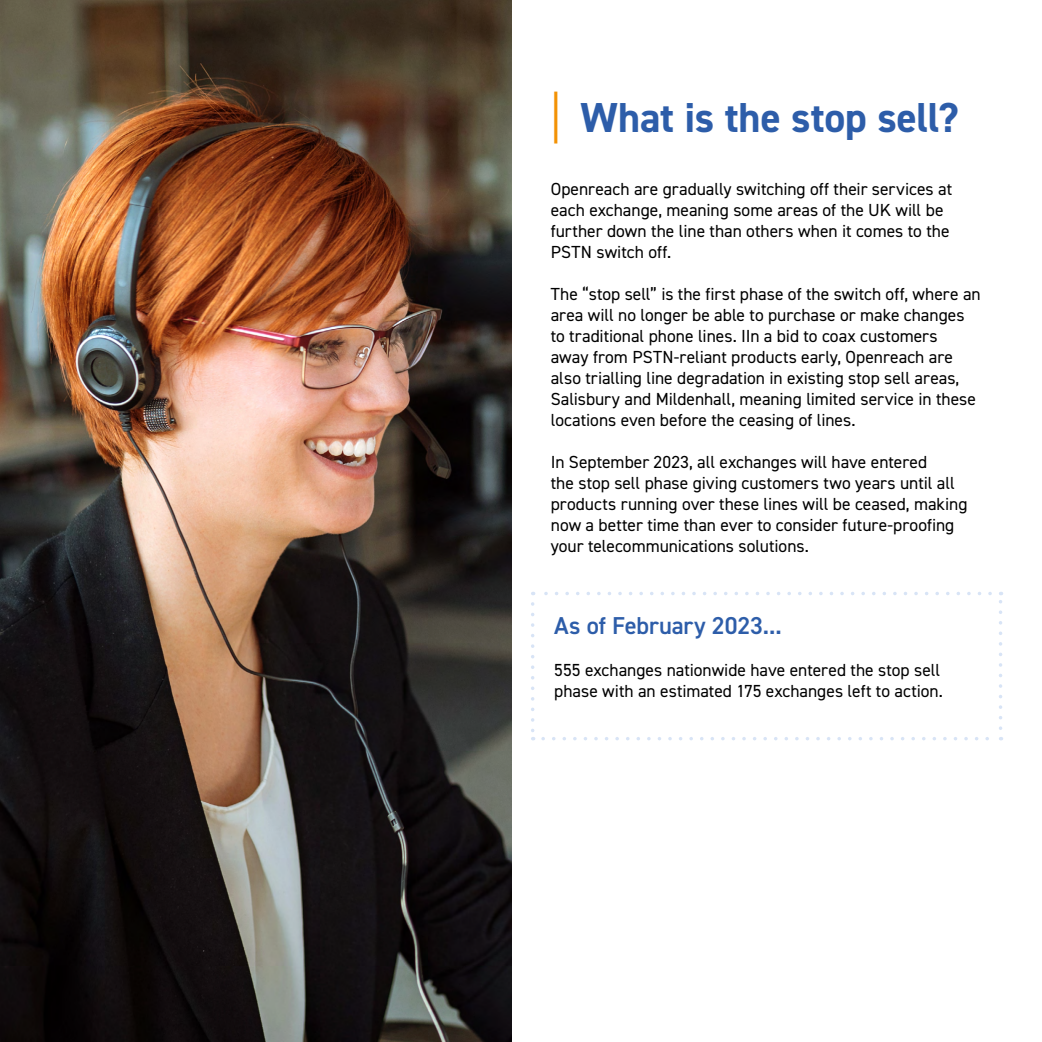
<style>
.page{position:relative;width:1042px;height:1042px;background:#fff}
.page>*{position:absolute;margin:0;border:0;box-sizing:border-box;transform-origin:0 0}
.t1{font:700 42px "DIN2014";letter-spacing:-.005em;color:#2d5da9}
.t2{font:600 24.5px "DIN2014";letter-spacing:-.005em;color:#2d5da9}
.t3{font:17.5px/21px "DIN2014";color:#000}
.s1{font-weight:400;font-size:55.82px;color:#f39204}
</style>
<div class="page">
<img style="left:0;top:0;width:511px;height:1042px">
<svg style="left:531px;top:604px;width:3px;height:136px"></svg>
<svg style="left:543px;top:737px;width:458px;height:3px"></svg>
<svg style="left:999px;top:592px;width:3px;height:136px"></svg>
<svg style="left:533px;top:592px;width:457px;height:3px"></svg>
<h1 class="t1" style="left:551px;top:90px;width:409px"><span class="s1">|</span> What is the stop sell?</h1>
<p class="t3" style="left:551px;top:178px;width:403px">Openreach are gradually switching off their services at each exchange, meaning some areas of the UK will be further down the line than others when it comes to the PSTN switch off.</p>
<p class="t3" style="left:551px;top:283px;width:431px">The “stop sell” is the first phase of the switch off, where an area will no longer be able to purchase or make changes to traditional phone lines. IIn a bid to coax customers<br>away from PSTN-reliant products early, Openreach are also trialling line degradation in existing stop sell areas, Salisbury and Mildenhall, meaning limited service in these locations even before the ceasing of lines.</p>
<p class="t3" style="left:551px;top:451px;width:418px">In September 2023, all exchanges will have entered<br>the stop sell phase giving customers two years until all products running over these lines will be ceased, making now a better time than ever to consider future-proofing your telecommunications solutions.</p>
<h2 class="t2" style="left:554px;top:609px;width:229px">As of February 2023...</h2>
<p class="t3" style="left:554px;top:659px;width:390px">555 exchanges nationwide have entered the stop sell phase with an estimated 175 exchanges left to action.</p>
</div>
